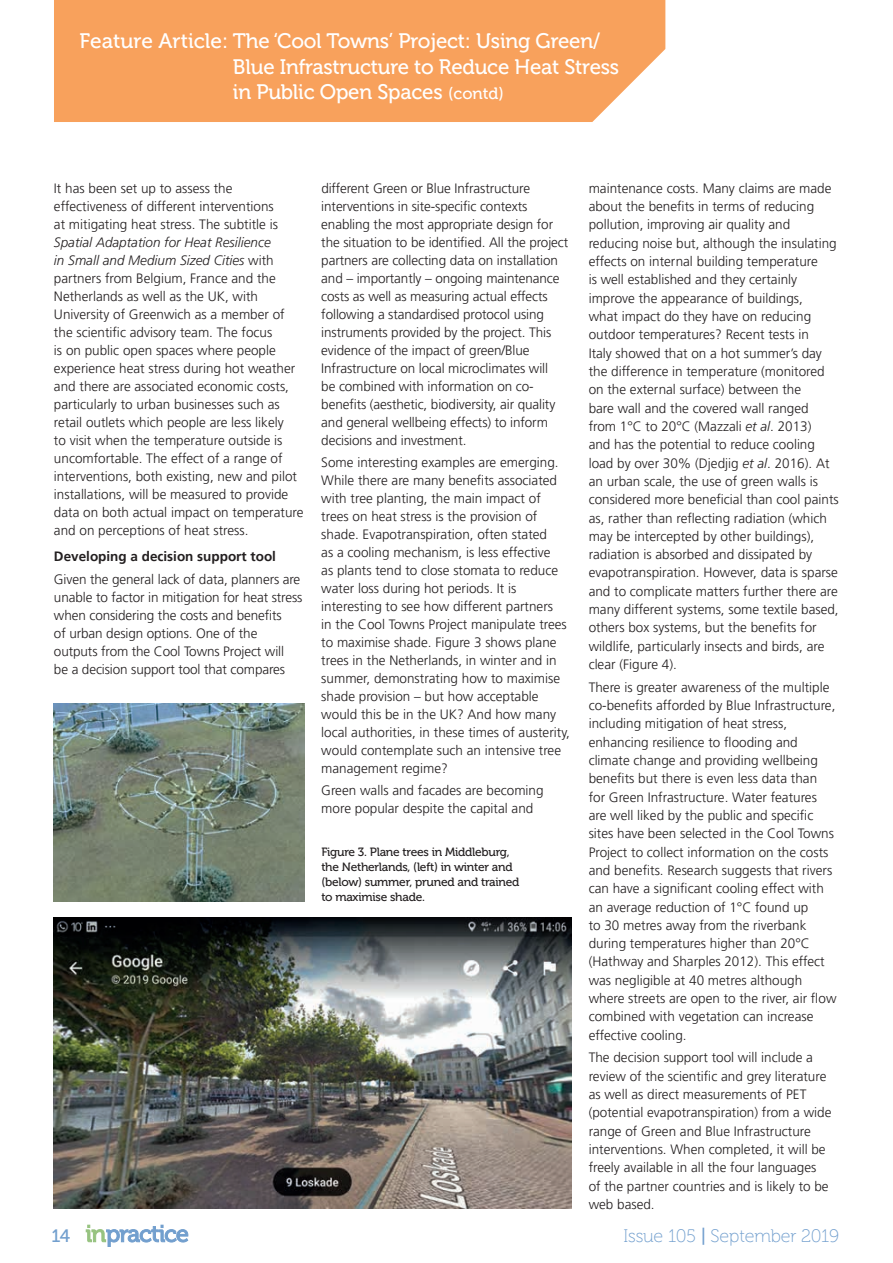
<style>
.page{position:relative;width:893px;height:1263px;background:#fff}
.page>*{position:absolute;margin:0;border:0;box-sizing:border-box;transform-origin:0 0}
.t1{font:21px/25.2px "Museo 500";letter-spacing:-.01em;color:#fff}
.t2{font:18px "Museo 100";letter-spacing:-.01em;color:#729fce}
.t3{font:18px "Museo 500";color:#729fce}
.t4{font:300 13.5px/18px "Frutiger";color:#231f20}
.t5{font:700 13.5px "Frutiger";color:#231f20}
.t6{font:12px/15px "Museo 500";letter-spacing:-.02em;color:#231f20}
.s1{font-size:16.5px}
.s2{font-style:italic}
.s3{font-family:"Museo 500"}
</style>
<div class="page">
<svg style="left:86px;top:1224px;width:103px;height:23px"></svg>
<div style="left:54px;top:0;width:611px;height:122px;background:#f8a15c"></div>
<img style="left:54px;top:703px;width:250px;height:198px">
<img style="left:54px;top:918px;width:518px;height:291px">
<h1 class="t1" style="left:233px;top:29px;width:388px;text-indent:-153px">Feature Article: The ‘Cool Towns’ Project: Using Green/<br>Blue Infrastructure to Reduce Heat Stress in Public Open Spaces <span class="s1">(contd)</span></h1>
<p class="t4" style="left:54px;top:179px;width:226px">It has been set up to assess the effectiveness of different interventions at mitigating heat stress. The subtitle is</p>
<p class="t4" style="left:54px;top:233px;width:251px"><span class="s2">Spatial Adaptation for Heat Resilience<br>in Small and Medium Sized Cities</span> with partners from Belgium, France and the Netherlands as well as the UK, with University of Greenwich as a member of the scientific advisory team. The focus<br>is on public open spaces where people experience heat stress during hot weather and there are associated economic costs, particularly to urban businesses such as retail outlets which people are less likely<br>to visit when the temperature outside is uncomfortable. The effect of a range of interventions, both existing, new and pilot installations, will be measured to provide data on both actual impact on temperature and on perceptions of heat stress.</p>
<p class="t5" style="left:54px;top:549px;width:224px">Developing a decision support tool</p>
<p class="t4" style="left:54px;top:570px;width:250px">Given the general lack of data, planners are unable to factor in mitigation for heat stress when considering the costs and benefits<br>of urban design options. One of the outputs from the Cool Towns Project will<br>be a decision support tool that compares</p>
<p class="t4" style="left:321px;top:179px;width:248px">different Green or Blue Infrastructure interventions in site-specific contexts enabling the most appropriate design for the situation to be identified. All the project partners are collecting data on installation and – importantly – ongoing maintenance costs as well as measuring actual effects following a standardised protocol using instruments provided by the project. This evidence of the impact of green/Blue Infrastructure on local microclimates will<br>be combined with information on co&shy;benefits (aesthetic, biodiversity, air quality and general wellbeing effects) to inform decisions and investment.</p>
<p class="t4" style="left:321px;top:454px;width:250px">Some interesting examples are emerging.<br>While there are many benefits associated with tree planting, the main impact of trees on heat stress is the provision of shade. Evapotranspiration, often stated<br>as a cooling mechanism, is less effective<br>as plants tend to close stomata to reduce water loss during hot periods. It is interesting to see how different partners<br>in the Cool Towns Project manipulate trees to maximise shade. Figure 3 shows plane trees in the Netherlands, in winter and in summer, demonstrating how to maximise shade provision – but how acceptable would this be in the UK? And how many local authorities, in these times of austerity, would contemplate such an intensive tree management regime?</p>
<p class="t4" style="left:321px;top:782px;width:224px">Green walls and facades are becoming more popular despite the capital and</p>
<p class="t6" style="left:321px;top:844px;width:199px">Figure 3. Plane trees in Middleburg, the Netherlands, (left) in winter and (below) summer, pruned and trained to maximise shade.</p>
<p class="t4" style="left:589px;top:179px;width:252px">maintenance costs. Many claims are made about the benefits in terms of reducing pollution, improving air quality and reducing noise but, although the insulating effects on internal building temperature<br>is well established and they certainly improve the appearance of buildings,<br>what impact do they have on reducing outdoor temperatures? Recent tests in<br>Italy showed that on a hot summer’s day the difference in temperature (monitored on the external surface) between the<br>bare wall and the covered wall ranged from 1°C to 20°C (Mazzali <span class="s2">et al</span>. 2013)<br>and has the potential to reduce cooling load by over 30% (Djedjig <span class="s2">et al</span>. 2016). At an urban scale, the use of green walls is considered more beneficial than cool paints as, rather than reflecting radiation (which may be intercepted by other buildings), radiation is absorbed and dissipated by evapotranspiration. However, data is sparse and to complicate matters further there are many different systems, some textile based, others box systems, but the benefits for wildlife, particularly insects and birds, are clear (Figure 4).</p>
<p class="t4" style="left:589px;top:678px;width:249px">There is greater awareness of the multiple co-benefits afforded by Blue Infrastructure, including mitigation of heat stress, enhancing resilience to flooding and climate change and providing wellbeing benefits but there is even less data than for Green Infrastructure. Water features are well liked by the public and specific sites have been selected in the Cool Towns Project to collect information on the costs and benefits. Research suggests that rivers can have a significant cooling effect with an average reduction of 1°C found up<br>to 30 metres away from the riverbank during temperatures higher than 20°C (Hathway and Sharples 2012). This effect was negligible at 40 metres although where streets are open to the river, air flow combined with vegetation can increase effective cooling.</p>
<p class="t4" style="left:589px;top:1049px;width:244px">The decision support tool will include a review of the scientific and grey literature as well as direct measurements of PET (potential evapotranspiration) from a wide range of Green and Blue Infrastructure interventions. When completed, it will be freely available in all the four languages of the partner countries and is likely to be web based.</p>
<h2 class="t3" style="left:51px;top:1225px;width:20px">14</h2>
<h2 class="t2" style="left:623px;top:1226px;width:217px">Issue 105 <span class="s3">|</span> September 2019</h2>
</div>
